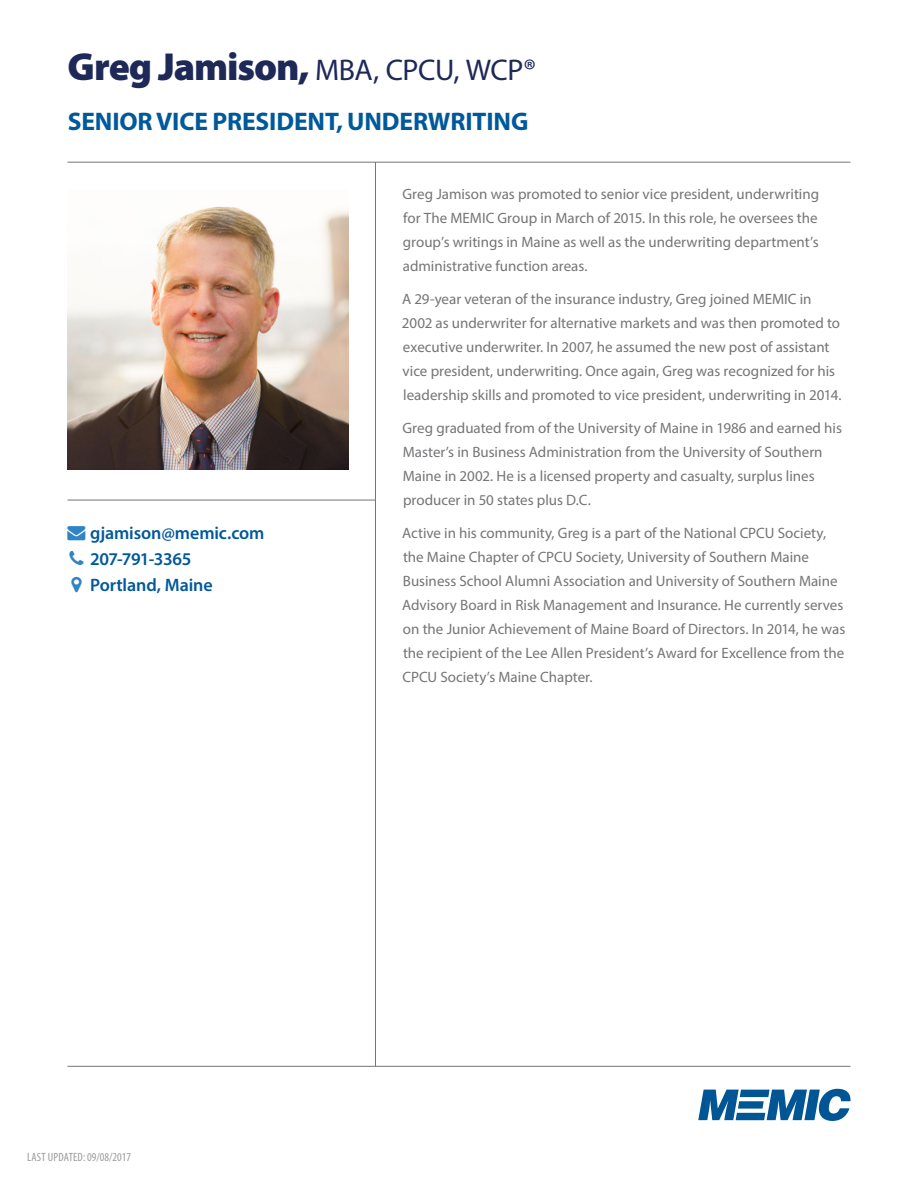
<style>
.page{position:relative;width:918px;height:1188px;background:#fff}
.page>*{position:absolute;margin:0;border:0;box-sizing:border-box;transform-origin:0 0}
.EB_name{font:900 39.3px "Myriad Pro";letter-spacing:-.03em;color:#1f2958}
.EB_title{font:700 25.5px "Myriad Pro";letter-spacing:-.005em;color:#00599a}
.EB_sidebar_info{font:600 18px "Myriad Pro";letter-spacing:-.01em;color:#00599a}
.EB_sidebar_info_top{font:600 18px "Myriad Pro";letter-spacing:-.005em;color:#00599a}
.EB_body{font:15px/24px "Myriad Pro";color:#757578}
.EB_date_modified{font:condensed 12px "Myriad Pro";letter-spacing:.01em;color:#9c9b9d}
.s1{font-weight:400;font-size:30px}
.s2{color:#2e84c5}
</style>
<div class="page">
<svg style="left:698px;top:1089px;width:152px;height:32px"></svg>
<hr style="left:68px;top:1066px;width:782px;height:1px;background:#757578">
<hr style="left:68px;top:162px;width:782px;height:1px;background:#757578">
<hr style="left:375px;top:162px;width:1px;height:904px;background:#757578">
<img style="left:68px;top:206px;width:280px;height:264px">
<hr style="left:68px;top:500px;width:308px;height:1px;background:#757578">
<p class="EB_name" style="left:68px;top:41px;width:470px">Greg Jamison, <span class="s1">MBA, CPCU, WCP</span><span class="s1">®</span></p>
<p class="EB_title" style="left:68px;top:105px;width:462px">SENIOR VICE PRESIDENT, UNDERWRITING</p>
<p class="EB_sidebar_info_top" style="left:68px;top:522px;width:198px"><span class="s2">→</span> gjamison@memic.com</p>
<p class="EB_sidebar_info" style="left:90px;top:548px;width:103px">207-791-3365</p>
<p class="EB_sidebar_info" style="left:90px;top:574px;width:124px">Portland, Maine</p>
<p class="EB_body" style="left:403px;top:182px;width:418px;text-align:justify">Greg Jamison was promoted to senior vice president, underwriting for The MEMIC Group in March of 2015. In this role, he oversees the group’s writings in Maine as well as the underwriting department’s administrative function areas.</p>
<p class="EB_body" style="left:402px;top:287px;width:441px">A 29-year veteran of the insurance industry, Greg joined MEMIC in 2002 as underwriter for alternative markets and was then promoted to executive underwriter. In 2007, he assumed the new post of assistant vice president, underwriting. Once again, Greg was recognized for his leadership skills and promoted to vice president, underwriting in 2014.</p>
<p class="EB_body" style="left:403px;top:416px;width:441px">Greg graduated from of the University of Maine in 1986 and earned his Master’s in Business Administration from the University of Southern Maine in 2002. He is a licensed property and casualty, surplus lines producer in 50 states plus D.C.</p>
<p class="EB_body" style="left:402px;top:521px;width:445px">Active in his community, Greg is a part of the National CPCU Society, the Maine Chapter of CPCU Society, University of Southern Maine Business School Alumni Association and University of Southern Maine Advisory Board in Risk Management and Insurance. He currently serves on the Junior Achievement of Maine Board of Directors. In 2014, he was the recipient of the Lee Allen President’s Award for Excellence from the CPCU Society’s Maine Chapter.</p>
<p class="EB_date_modified" style="left:27px;top:1150px;width:105px">LAST UPDATED: 09/08/2017</p>
</div>
